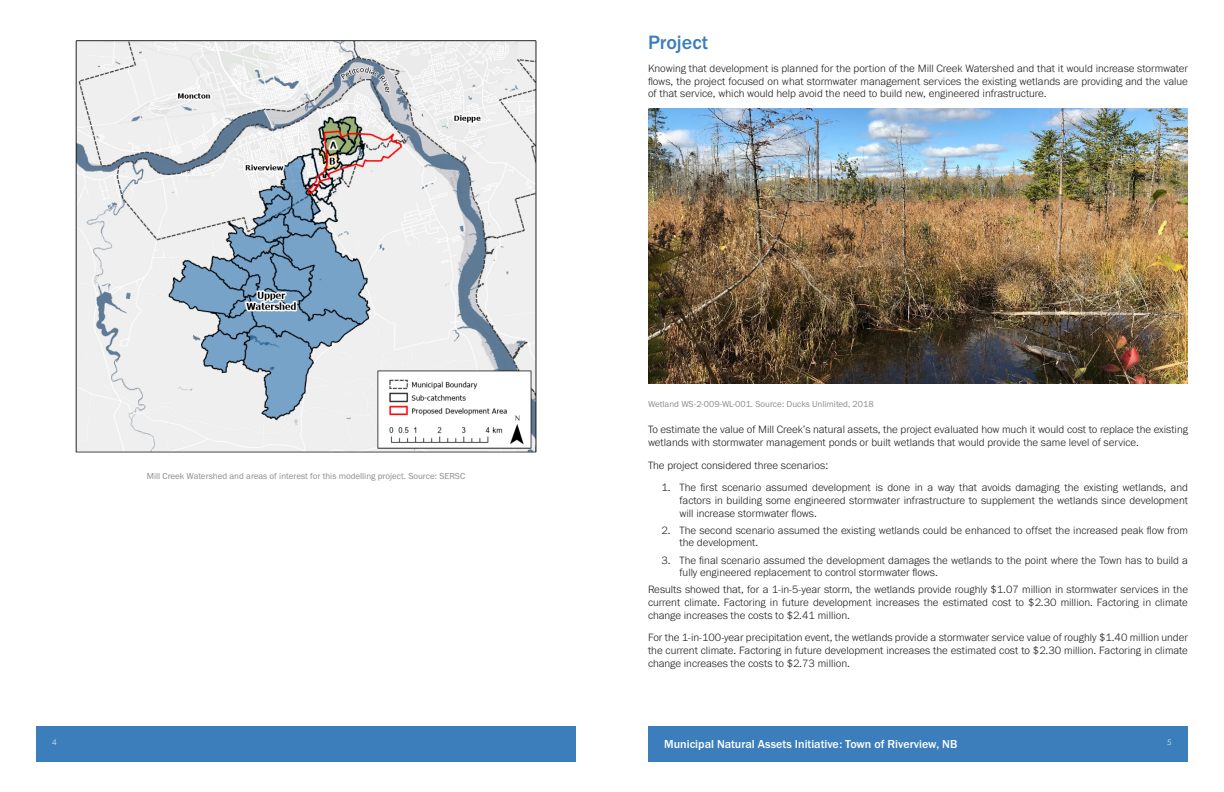
<style>
.page{position:relative;width:1224px;height:792px;background:#fff}
.page>*{position:absolute;margin:0;border:0;box-sizing:border-box;transform-origin:0 0}
.Heading_1{font:500 20px "Franklin Gothic URW";color:#3b7ebb}
.t1{font:500 12px "Franklin Gothic URW";color:#fff}
.t2{font:300 11px/12.7px "Franklin Gothic URW";color:#231f20;text-align:justify}
.t3{font:9px "Franklin Gothic URW Boo";color:#8a8c8f}
.t4{font:300 8px "Gibson";color:#fff}
</style>
<div class="page">
<div style="left:36px;top:726px;width:540px;height:36px;background:#3b7ebb"></div>
<div style="left:648px;top:726px;width:540px;height:36px;background:#3b7ebb"></div>
<img style="left:648px;top:109px;width:540px;height:275px">
<img style="left:75px;top:40px;width:462px;height:413px">
<p class="t3" style="left:147px;top:470px;width:320px">Mill Creek Watershed and areas of interest for this modelling project. Source: SERSC</p>
<p class="Heading_1" style="left:648px;top:30px;width:62px">Project</p>
<p class="t2" style="left:648px;top:62px;width:542px">Knowing that development is planned for the portion of the Mill Creek Watershed and that it would increase stormwater flows, the project focused on what stormwater management services the existing wetlands are providing and the value of that service, which would help avoid the need to build new, engineered infrastructure.</p>
<p class="t3" style="left:648px;top:399px;width:227px">Wetland WS-2-009-WL-001. Source: Ducks Unlimited, 2018</p>
<p class="t2" style="left:648px;top:423px;width:542px">To estimate the value of Mill Creek’s natural assets, the project evaluated how much it would cost to replace the existing wetlands with stormwater management ponds or built wetlands that would provide the same level of service.</p>
<p class="t2" style="left:648px;top:458px;width:182px">The project considered three scenarios:</p>
<p class="t2" style="left:680px;top:481px;width:510px;text-indent:-18px">1. The first scenario assumed development is done in a way that avoids damaging the existing wetlands, and factors in building some engineered stormwater infrastructure to supplement the wetlands since development will increase stormwater flows.</p>
<p class="t2" style="left:680px;top:524px;width:510px;text-indent:-18px">2. The second scenario assumed the existing wetlands could be enhanced to offset the increased peak flow from the development.</p>
<p class="t2" style="left:680px;top:553px;width:510px;text-indent:-18px">3. The final scenario assumed the development damages the wetlands to the point where the Town has to build a fully engineered replacement to control stormwater flows.</p>
<p class="t2" style="left:648px;top:583px;width:542px">Results showed that, for a 1-in-5-year storm, the wetlands provide roughly $1.07 million in stormwater services in the current climate. Factoring in future development increases the estimated cost to $2.30 million. Factoring in climate change increases the costs to $2.41 million.</p>
<p class="t2" style="left:648px;top:631px;width:542px">For the 1-in-100-year precipitation event, the wetlands provide a stormwater service value of roughly $1.40 million under the current climate. Factoring in future development increases the estimated cost to $2.30 million. Factoring in climate change increases the costs to $2.73 million.</p>
<p class="t4" style="left:52px;top:737px;width:6px">4</p>
<p class="t1" style="left:664px;top:737px;width:295px">Municipal Natural Assets Initiative: Town of Riverview, NB</p>
<p class="t4" style="left:1167px;top:737px;width:6px">5</p>
</div>
